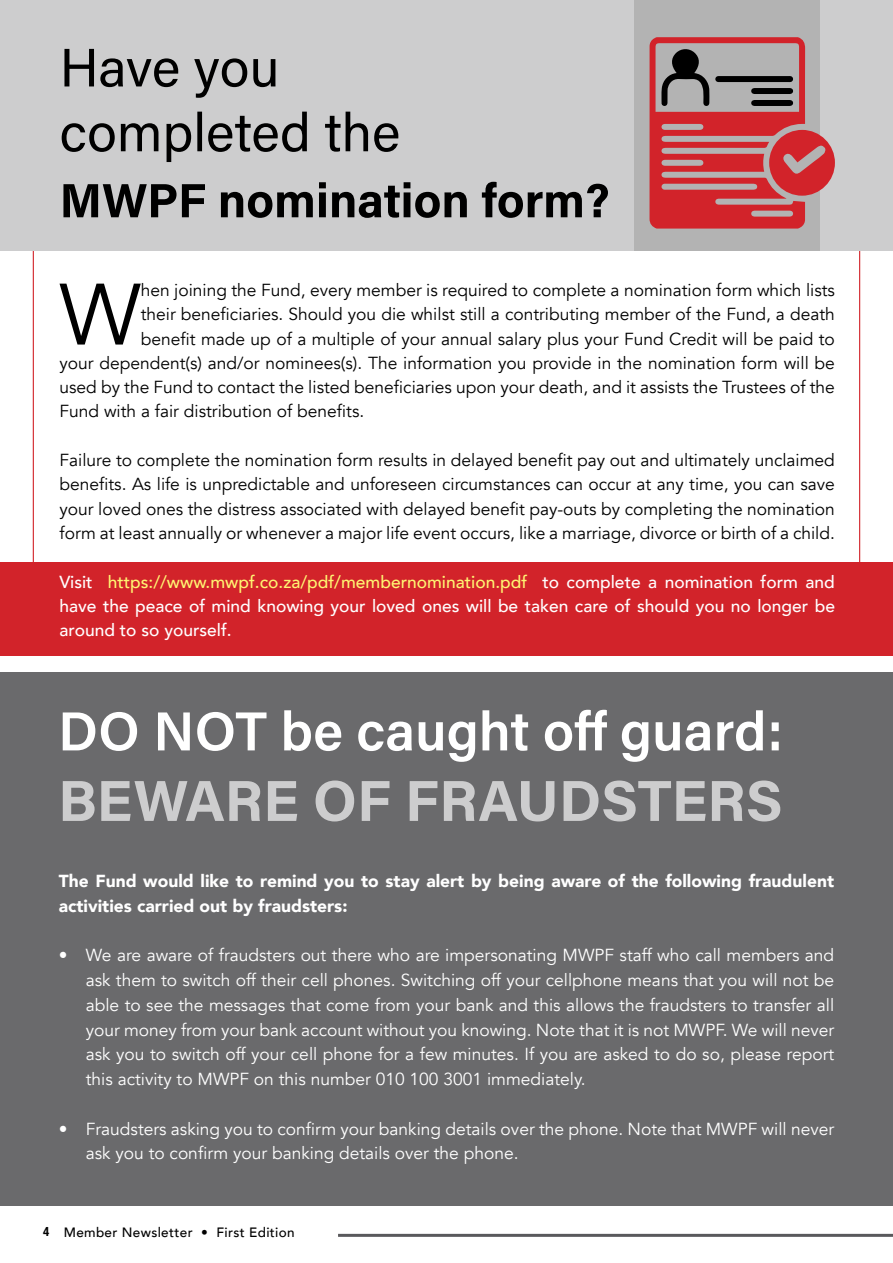
<style>
.page{position:relative;width:893px;height:1263px;background:#fff}
.page>*{position:absolute;margin:0;border:0;box-sizing:border-box;transform-origin:0 0}
.t1{font:86.1px "Avenir";color:#000}
.t2{font:17.4px/24.3px "Avenir";color:#000;text-align:justify}
.t3{font:17.4px/24.8px "Avenir";color:#fff;text-align:justify}
.t4{font:500 17.4px/24.3px "Avenir";color:#fff;text-align:justify}
.t5{font:900 17.4px/24.8px "Avenir";color:#fff}
.t6{font:500 13.5px "Avenir";letter-spacing:.025em;color:#000}
.s1{color:#fff572}
.s2{font-family:"Helvetica Neue LT Std";font-weight:700;font-stretch:condensed;font-size:12.75px}
</style>
<div class="page">
<div style="left:0;top:672px;width:893px;height:533px;background:#6a6a6c"></div>
<div style="left:0;top:0;width:893px;height:251px;background:#cdcdce"></div>
<div style="left:635px;top:0;width:185px;height:251px;background:#b3b3b3"></div>
<div style="left:0;top:562px;width:893px;height:94px;background:#d2232a"></div>
<svg style="left:63px;top:182px;width:545px;height:36px"></svg>
<svg style="left:62px;top:112px;width:336px;height:50px"></svg>
<svg style="left:64px;top:49px;width:211px;height:49px"></svg>
<svg style="left:649px;top:37px;width:186px;height:192px"></svg>
<svg style="left:63px;top:780px;width:717px;height:41px"></svg>
<svg style="left:63px;top:710px;width:716px;height:52px"></svg>
<hr style="left:338px;top:1234px;width:555px;height:3px;background:#59595c">
<h1 class="t1" style="left:60px;top:264px;width:83px">W</h1>
<p class="t2" style="left:141px;top:278px;width:696px">hen joining the Fund, every member is required to complete a nomination form which lists</p>
<p class="t2" style="left:141px;top:302px;width:696px">their beneficiaries. Should you die whilst still a contributing member of the Fund, a death</p>
<p class="t2" style="left:141px;top:327px;width:696px">benefit made up of a multiple of your annual salary plus your Fund Credit will be paid to</p>
<p class="t2" style="left:60px;top:351px;width:777px">your dependent(s) and/or nominees(s). The information you provide in the nomination form will be</p>
<p class="t2" style="left:60px;top:375px;width:777px">used by the Fund to contact the listed beneficiaries upon your death, and it assists the Trustees of the</p>
<p class="t2" style="left:60px;top:400px;width:306px">Fund with a fair distribution of benefits.</p>
<p class="t2" style="left:60px;top:448px;width:777px">Failure to complete the nomination form results in delayed benefit pay out and ultimately unclaimed benefits. As life is unpredictable and unforeseen circumstances can occur at any time, you can save your loved ones the distress associated with delayed benefit pay-outs by completing the nomination form at least annually or whenever a major life event occurs, like a marriage, divorce or birth of a child.</p>
<p class="t4" style="left:60px;top:568px;width:777px">Visit <span class="s1">https://www.mwpf.co.za/pdf/membernomination.pdf</span> to complete a nomination form and have the peace of mind knowing your loved ones will be taken care of should you no longer be around to so yourself.</p>
<p class="t5" style="left:59px;top:868px;width:777px">The Fund would like to remind you to stay alert by being aware of the following fraudulent activities carried out by fraudsters:</p>
<p class="t3" style="left:86px;top:943px;width:750px;text-indent:-27px">• We are aware of fraudsters out there who are impersonating MWPF staff who call members and ask them to switch off their cell phones. Switching off your cellphone means that you will not be able to see the messages that come from your bank and this allows the fraudsters to transfer all your money from your bank account without you knowing. Note that it is not MWPF. We will never ask you to switch off your cell phone for a few minutes. If you are asked to do so, please report this activity to MWPF on this number 010 100 3001 immediately.</p>
<p class="t3" style="left:86px;top:1116px;width:750px;text-indent:-27px">• Fraudsters asking you to confirm your banking details over the phone. Note that MWPF will never ask you to confirm your banking details over the phone.</p>
<p class="t6" style="left:43px;top:1221px;width:253px"><span class="s2">4</span> Member Newsletter • First Edition</p>
</div>
